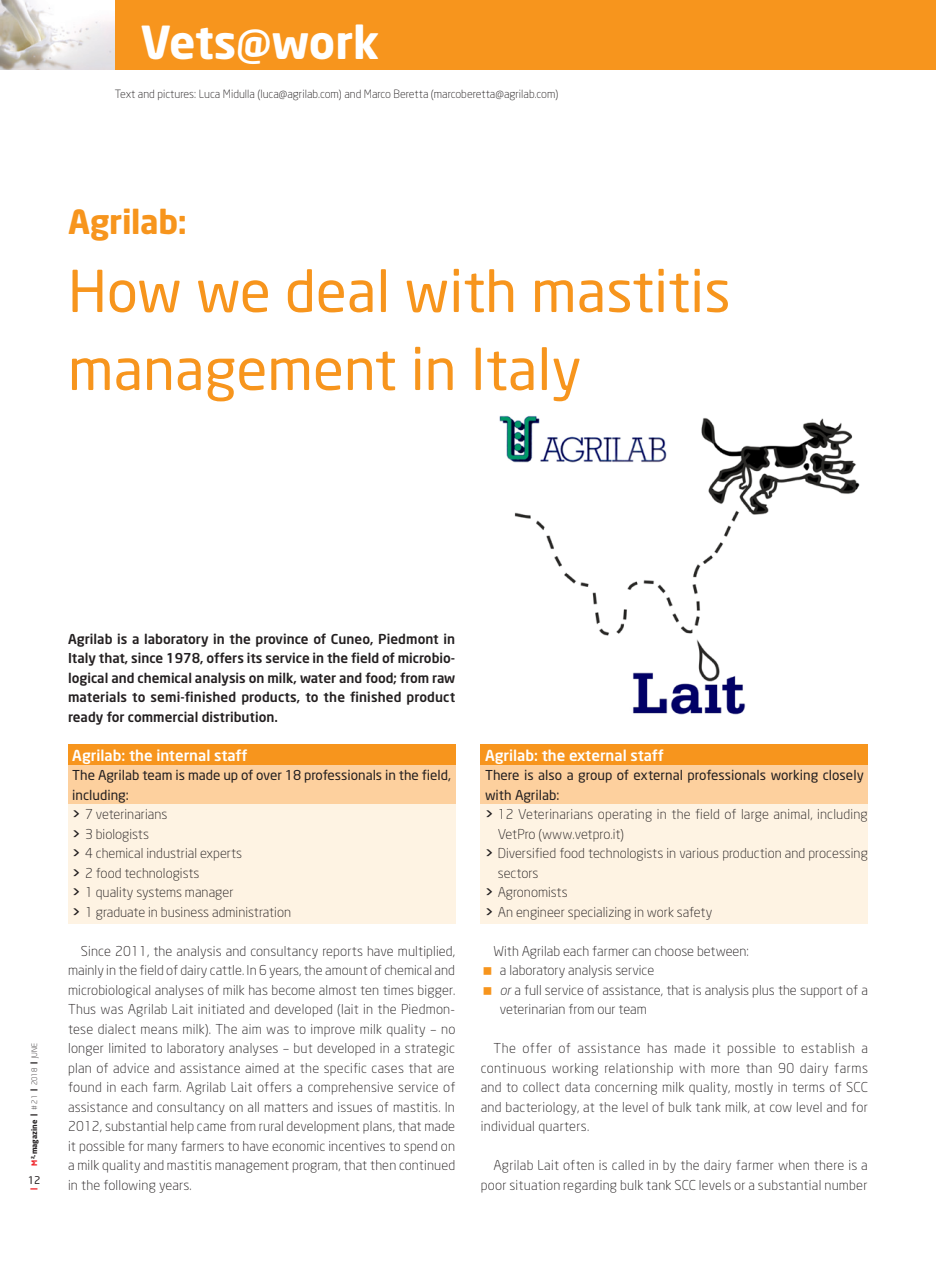
<style>
.page{position:relative;width:936px;height:1263px;background:#fff}
.page>*{position:absolute;margin:0;border:0;box-sizing:border-box;transform-origin:0 0}
.t1{font:57px/78px "Neo Sans";color:#f7951d}
.t2{font:700 45px "Neo Sans";letter-spacing:-.005em;color:#fff}
.t3{font:700 33px "Neo Sans";letter-spacing:-.01em;color:#f7951d}
.t4{font:500 15px "Neo Sans";color:#fff}
.t5{font:300 13.5px/19.5px "Neo Sans";color:#231f20}
.t6{font:500 13.5px/19.5px "Neo Sans";color:#231f20;text-align:justify}
.t7{font:300 13.5px/19.5px "Neo Sans";letter-spacing:.02em;color:#231f20;text-align:right}
.t8{font:13.5px "Neo Sans";color:#231f20}
.t9{font:300 11.25px "Neo Sans";color:#231f20}
.t10{font:10.5px "Neo Sans";color:#231f20}
.t11{font:700 7.5px "Neo Sans";color:#231f20}
.t12{font:700 7.5px "Neo Sans";color:#ee1d23}
.s1{color:#ee1d23}
.s2{font-weight:300}
.s3{font-weight:400}
.s4{font-weight:500}
.s5{font-style:italic}
</style>
<div class="page">
<div style="left:0;top:0;width:935px;height:70px;background:#f7951d"></div>
<img style="left:0;top:0;width:115px;height:70px">
<div style="left:68px;top:744px;width:387px;height:23px;background:#f7951d"></div>
<div style="left:68px;top:765px;width:387px;height:42px;background:#fdd09e"></div>
<div style="left:68px;top:804px;width:387px;height:22px;background:#fef3e3"></div>
<div style="left:68px;top:824px;width:387px;height:22px;background:#fef3e3"></div>
<div style="left:68px;top:843px;width:387px;height:22px;background:#fef3e3"></div>
<div style="left:68px;top:863px;width:387px;height:22px;background:#fef3e3"></div>
<div style="left:68px;top:882px;width:387px;height:22px;background:#fef3e3"></div>
<div style="left:68px;top:902px;width:387px;height:22px;background:#fef3e3"></div>
<img style="left:499px;top:415px;width:361px;height:300px">
<div style="left:480px;top:744px;width:387px;height:23px;background:#f7951d"></div>
<div style="left:480px;top:765px;width:387px;height:42px;background:#fdd09e"></div>
<div style="left:480px;top:804px;width:387px;height:42px;background:#fef3e3"></div>
<div style="left:480px;top:843px;width:387px;height:42px;background:#fef3e3"></div>
<div style="left:480px;top:882px;width:387px;height:22px;background:#fef3e3"></div>
<div style="left:480px;top:902px;width:387px;height:22px;background:#fef3e3"></div>
<h2 class="t2" style="left:140px;top:13px;width:241px">Vets@work</h2>
<p class="t9" style="left:115px;top:87px;width:445px">Text and pictures: Luca Midulla (luca@agrilab.com) and Marco Beretta (marcoberetta@agrilab.com)</p>
<h3 class="t3" style="left:68px;top:201px;width:120px">Agrilab:</h3>
<h1 class="t1" style="left:68px;top:251px;width:664px">How we deal with mastitis management in Italy</h1>
<p class="t11" style="left:29px;top:1165px;width:124px;rotate:-90deg"><span class="s1">M</span><sup>2</sup>-magazine | <span class="s2"># 21</span> | <span class="s2">2018</span> | <span class="s2">JUNE</span></p>
<p class="t12" style="left:29px;top:1190px;width:4px;rotate:-90deg">|</p>
<p class="t10" style="left:28px;top:1174px;width:14px">12</p>
<p class="t6" style="left:68px;top:628px;width:388px">Agrilab is a laboratory in the province of Cuneo, Piedmont in Italy that, since 1978, offers its service in the field of microbio&shy;logical and chemical analysis on milk, water and food; from raw materials to semi-finished products, to the finished product ready for commercial distribution.</p>
<p class="t4" style="left:72px;top:746px;width:176px">Agrilab: the internal staff</p>
<p class="t5" style="left:72px;top:765px;width:380px"><span class="s3">The Agrilab team is made up of over 18 professionals in the field, including:<br></span><span class="s4">&gt;</span> 7 veterinarians<br><span class="s4">&gt;</span> 3 biologists<br><span class="s4">&gt;</span> 4 chemical industrial experts<br><span class="s4">&gt;</span> 2 food technologists<br><span class="s4">&gt;</span> 1 quality systems manager<br><span class="s4">&gt;</span> 1 graduate in business administration</p>
<p class="t5" style="left:68px;top:941px;width:389px;text-align:justify;text-indent:13px">Since 2011, the analysis and consultancy reports have multiplied, mainly in the field of dairy cattle. In 6 years, the amount of chemical and microbiological analyses of milk has become almost ten times bigger.<br>Thus was Agrilab Lait initiated and developed (lait in the Piedmon&shy;tese dialect means milk). The aim was to improve milk quality – no longer limited to laboratory analyses – but developed in a strategic plan of advice and assistance aimed at the specific cases that are found in each farm. Agrilab Lait offers a comprehensive service of assistance and consultancy on all matters and issues of mastitis. In 2012, substantial help came from rural development plans, that made it possible for many farmers to have economic incentives to spend on a milk quality and mastitis management program, that then continued in the following years.</p>
<p class="t4" style="left:485px;top:746px;width:180px">Agrilab: the external staff</p>
<p class="t8" style="left:485px;top:767px;width:380px">There is also a group of external professionals working closely</p>
<p class="t8" style="left:485px;top:786px;width:76px">with Agrilab:</p>
<p class="t5" style="left:485px;top:804px;width:384px"><span class="s4">&gt;</span> 12 Veterinarians operating in the field of large animal, including</p>
<p class="t5" style="left:497px;top:824px;width:128px">VetPro (www.vetpro.it)</p>
<p class="t5" style="left:485px;top:843px;width:384px"><span class="s4">&gt;</span> Diversified food technologists in various production and processing</p>
<p class="t5" style="left:497px;top:863px;width:42px">sectors</p>
<p class="t5" style="left:485px;top:882px;width:84px"><span class="s4">&gt;</span> Agronomists</p>
<p class="t5" style="left:485px;top:902px;width:229px"><span class="s4">&gt;</span> An engineer specializing in work safety</p>
<p class="t5" style="left:500px;top:941px;width:369px;text-indent:-6px">With Agrilab each farmer can choose between:<br>a laboratory analysis service<br><span class="s5">or</span> a full service of assistance, that is analysis plus the support of a veterinarian from our team</p>
<p class="t5" style="left:480px;top:1038px;width:388px;text-align:justify;text-indent:13px">The offer of assistance has made it possible to establish a continuous working relationship with more than 90 dairy farms and to collect data concerning milk quality, mostly in terms of SCC and bacteriology, at the level of bulk tank milk, at cow level and for individual quarters.</p>
<p class="t7" style="left:480px;top:1155px;width:388px">Agrilab Lait often is called in by the dairy farmer when there is a poor situation regarding bulk tank SCC levels or a substantial number</p>
</div>
